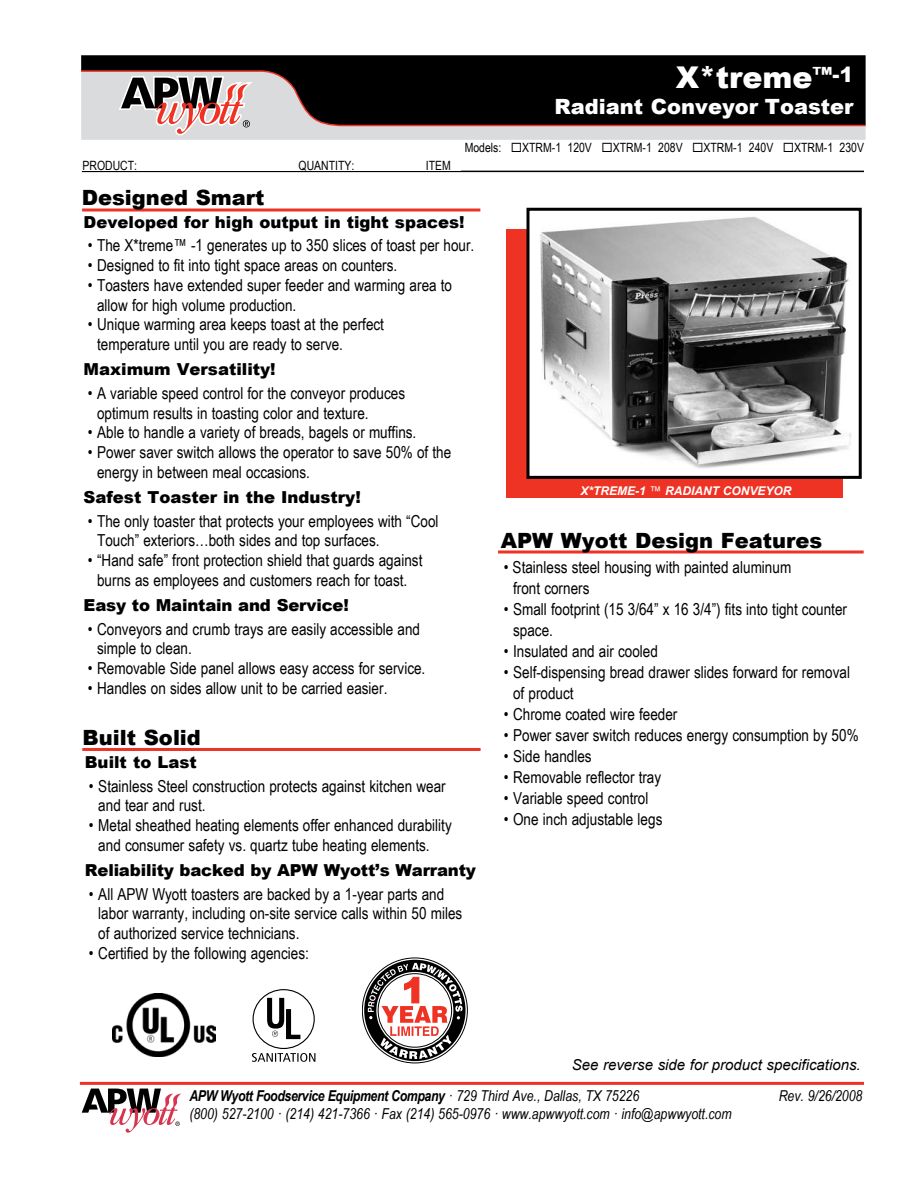
<style>
.page{position:relative;width:918px;height:1188px;background:#fff}
.page>*{position:absolute;margin:0;border:0;box-sizing:border-box;transform-origin:0 0}
.t1{font:900 30px "Arial";color:#fff}
.t2{font:900 21px "Arial";color:#000}
.t3{font:900 21px "Arial";color:#fff}
.t4{font:16.5px/19.8px "Arial Narrow";color:#000}
.t5{font:900 16.5px "Arial";color:#000}
.t6{font:italic 15px/18px "Arial Narrow";color:#000}
.t7{font:italic 15px "Arial";color:#000}
.t8{font:12.75px "Arial Narrow";color:#000}
.t9{font:italic 700 12px "Arial";color:#fff}
.s1{font-weight:400;font-style:normal}
.s2{font-weight:700}
</style>
<div class="page">
<div style="left:81px;top:127px;width:785px;height:13px;background:#d9dbdc"></div>
<div style="left:81px;top:55px;width:785px;height:15px;background:#000"></div>
<svg style="left:81px;top:70px;width:785px;height:57px;background:#241f1e"></svg>
<svg style="left:117px;top:74px;width:140px;height:63px;background:#b6a3a2"></svg>
<svg style="left:82px;top:1089px;width:99px;height:44px"></svg>
<hr style="left:82px;top:171px;width:782px;height:1px;background:#000">
<div style="left:506px;top:230px;width:337px;height:268px;background:#ee3224"></div>
<img style="left:530px;top:217px;width:321px;height:258px">
<div style="left:526px;top:208px;width:336px;height:271px;border:3px solid #000"></div>
<hr style="left:82px;top:209px;width:398px;height:3px;background:#ee3224">
<svg style="left:498px;top:550px;width:366px;height:4px"></svg>
<hr style="left:82px;top:748px;width:399px;height:3px;background:#ee3224">
<hr style="left:80px;top:1082px;width:784px;height:3px;background:#ee3224">
<svg style="left:364px;top:960px;width:102px;height:101px"></svg>
<img style="left:112px;top:994px;width:103px;height:62px">
<svg style="left:252px;top:1053px;width:63px;height:9px"></svg>
<svg style="left:267px;top:998px;width:33px;height:41px"></svg>
<div style="left:253px;top:989px;width:62px;height:60px;border:1px solid #000;border-radius:50%"></div>
<h1 class="t1" style="left:676px;top:56px;width:179px">X*treme<sup>™-1</sup></h1>
<p class="t3" style="left:554px;top:91px;width:301px">Radiant Conveyor Toaster</p>
<p class="t8" style="left:83px;top:157px;width:56px">PRODUCT:</p>
<p class="t8" style="left:299px;top:157px;width:57px">QUANTITY:</p>
<p class="t8" style="left:426px;top:157px;width:26px">ITEM</p>
<p class="t2" style="left:82px;top:182px;width:184px">Designed Smart</p>
<p class="t8" style="left:465px;top:138px;width:401px">Models: ◻XTRM-1 120V ◻XTRM-1 208V ◻XTRM-1 240V ◻XTRM-1 230V</p>
<p class="t5" style="left:84px;top:210px;width:383px">Developed for high output in tight spaces!</p>
<p class="t4" style="left:88px;top:235px;width:388px">• The X*treme™ -1 generates up to 350 slices of toast per hour.</p>
<p class="t4" style="left:88px;top:255px;width:311px">• Designed to fit into tight space areas on counters.</p>
<p class="t4" style="left:97px;top:274px;width:357px;text-indent:-9px">• Toasters have extended super feeder and warming area to allow for high volume production.</p>
<p class="t4" style="left:97px;top:314px;width:288px;text-indent:-9px">• Unique warming area keeps toast at the perfect temperature until you are ready to serve.</p>
<p class="t5" style="left:84px;top:357px;width:194px">Maximum Versatility!</p>
<p class="t4" style="left:97px;top:382px;width:310px;text-indent:-9px">• A variable speed control for the conveyor produces optimum results in toasting color and texture.</p>
<p class="t4" style="left:88px;top:422px;width:330px">• Able to handle a variety of breads, bagels or muffins.</p>
<p class="t4" style="left:97px;top:442px;width:356px;text-indent:-9px">• Power saver switch allows the operator to save 50% of the energy in between meal occasions.</p>
<p class="t5" style="left:84px;top:485px;width:279px">Safest Toaster in the Industry!</p>
<p class="t4" style="left:97px;top:510px;width:343px;text-indent:-9px">• The only toaster that protects your employees with “Cool<br>Touch” exteriors…both sides and top surfaces.</p>
<p class="t4" style="left:88px;top:550px;width:336px;text-align:center">• “Hand safe” front protection shield that guards against burns as employees and customers reach for toast.</p>
<p class="t5" style="left:84px;top:593px;width:267px">Easy to Maintain and Service!</p>
<p class="t4" style="left:97px;top:618px;width:325px;text-indent:-9px">• Conveyors and crumb trays are easily accessible and simple to clean.</p>
<p class="t4" style="left:88px;top:658px;width:339px">• Removable Side panel allows easy access for service.</p>
<p class="t4" style="left:88px;top:678px;width:301px">• Handles on sides allow unit to be carried easier.</p>
<p class="t2" style="left:82px;top:722px;width:120px">Built Solid</p>
<p class="t5" style="left:85px;top:750px;width:114px">Built to Last</p>
<p class="t4" style="left:98px;top:775px;width:349px;text-indent:-9px">• Stainless Steel construction protects against kitchen wear and tear and rust.</p>
<p class="t4" style="left:98px;top:815px;width:355px;text-indent:-9px">• Metal sheathed heating elements offer enhanced durability and consumer safety vs. quartz tube heating elements.</p>
<p class="t5" style="left:85px;top:858px;width:393px">Reliability backed by APW Wyott’s Warranty</p>
<p class="t4" style="left:98px;top:883px;width:365px;text-indent:-9px">• All APW Wyott toasters are backed by a 1-year parts and labor warranty, including on-site service calls within 50 miles of authorized service technicians.</p>
<p class="t4" style="left:89px;top:943px;width:221px">• Certified by the following agencies:</p>
<p class="t9" style="left:580px;top:483px;width:213px">X*TREME-1 <span class="s1">™</span> RADIANT CONVEYOR</p>
<p class="t2" style="left:501px;top:526px;width:323px">APW Wyott Design Features</p>
<p class="t4" style="left:513px;top:556px;width:280px;line-height:21px;text-indent:-9px">• Stainless steel housing with painted aluminum front corners</p>
<p class="t4" style="left:513px;top:598px;width:335px;line-height:21px;text-indent:-9px">• Small footprint (15 3/64” x 16 3/4”) fits into tight counter space.</p>
<p class="t4" style="left:504px;top:641px;width:156px">• Insulated and air cooled</p>
<p class="t4" style="left:513px;top:661px;width:338px;line-height:21px;text-indent:-9px">• Self-dispensing bread drawer slides forward for removal of product</p>
<p class="t4" style="left:504px;top:704px;width:175px">• Chrome coated wire feeder</p>
<p class="t4" style="left:504px;top:725px;width:356px">• Power saver switch reduces energy consumption by 50%</p>
<p class="t4" style="left:504px;top:746px;width:89px">• Side handles</p>
<p class="t4" style="left:504px;top:767px;width:159px">• Removable reflector tray</p>
<p class="t4" style="left:504px;top:788px;width:146px">• Variable speed control</p>
<p class="t4" style="left:504px;top:809px;width:160px">• One inch adjustable legs</p>
<p class="t7" style="left:572px;top:1055px;width:290px">See reverse side for product specifications.</p>
<p class="t6" style="left:189px;top:1087px;width:544px"><span class="s2">APW Wyott Foodservice Equipment Company</span> · 729 Third Ave., Dallas, TX 75226<br>(800) 527-2100 · (214) 421-7366 · Fax (214) 565-0976 · www.apwwyott.com · info@apwwyott.com</p>
<p class="t6" style="left:779px;top:1087px;width:85px">Rev. 9/26/2008</p>
</div>
